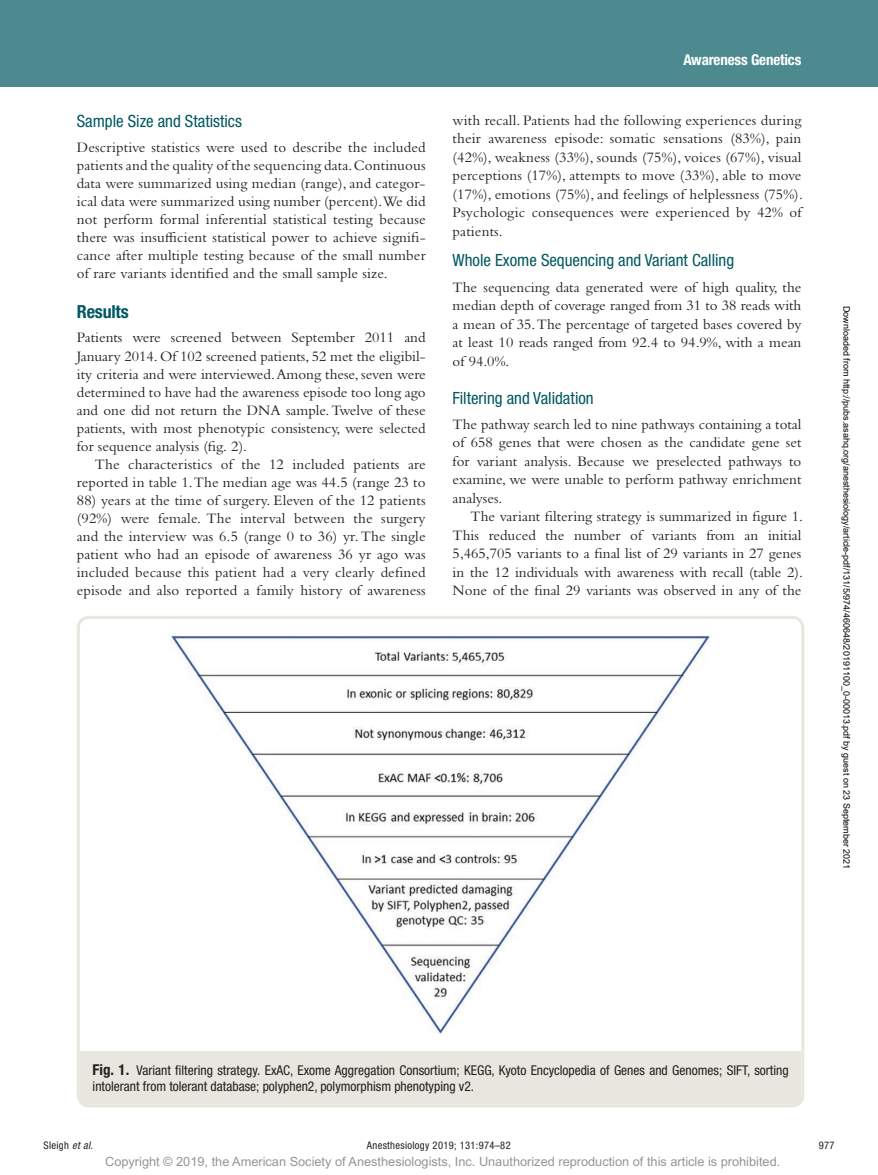
<style>
.page{position:relative;width:878px;height:1175px;background:#fff}
.page>*{position:absolute;margin:0;border:0;box-sizing:border-box;transform-origin:0 0}
.t1{font:700 condensed 18px "Helvetica Neue LT Std";color:#005861}
.t2{font:condensed 16.8px "Helvetica Neue LT Std";color:#005861}
.t3{font:15px/18px "Bembo Std";color:#231f20;text-align:justify}
.t4{font:700 condensed 15px "Helvetica Neue LT Std";letter-spacing:-.01em;color:#fff}
.t5{font:condensed 13.5px/15.8px "Helvetica Neue LT Std";color:#231f20}
.t6{font:12.75px "Arial MT Std";color:#939598}
.t7{font:condensed 10.5px "Helvetica Neue LT Std";letter-spacing:.03em;color:#231f20}
.t8{font:9px "Arial";color:#000}
.s1{font-weight:700;font-size:15px}
.s2{font-style:italic}
</style>
<div class="page">
<div style="left:0;top:0;width:878px;height:86px;background:#4d8a90"></div>
<img style="left:170px;top:635px;width:540px;height:399px">
<div style="left:80px;top:1051px;width:721px;height:53px;background:#e9e6df"></div>
<div style="left:77px;top:616px;width:727px;height:491px;border:3px solid #e9e6df;border-radius:11px"></div>
<p class="t2" style="left:77px;top:111px;width:167px">Sample Size and Statistics</p>
<p class="t3" style="left:77px;top:138px;width:350px">Descriptive statistics were used to describe the included patients and the quality of the sequencing data. Continuous data were summarized using median (range), and categor&shy;ical data were summarized using number (percent). We did not perform formal inferential statistical testing because there was insufficient statistical power to achieve signifi&shy;cance after multiple testing because of the small number of rare variants identified and the small sample size.</p>
<p class="t1" style="left:77px;top:300px;width:53px">Results</p>
<p class="t3" style="left:77px;top:328px;width:350px">Patients were screened between September 2011 and January 2014. Of 102 screened patients, 52 met the eligibil&shy;ity criteria and were interviewed. Among these, seven were determined to have had the awareness episode too long ago and one did not return the DNA sample. Twelve of these patients, with most phenotypic consistency, were selected for sequence analysis (fig. 2).</p>
<p class="t3" style="left:77px;top:455px;width:350px;text-align:right">The characteristics of the 12 included patients are reported in table 1. The median age was 44.5 (range 23 to</p>
<p class="t3" style="left:77px;top:491px;width:350px">88) years at the time of surgery. Eleven of the 12 patients (92%) were female. The interval between the surgery and the interview was 6.5 (range 0 to 36) yr. The single patient who had an episode of awareness 36 yr ago was included because this patient had a very clearly defined episode and also reported a family history of awareness</p>
<p class="t4" style="left:683px;top:51px;width:119px">Awareness Genetics</p>
<p class="t3" style="left:452px;top:111px;width:352px;line-height:18.5px">with recall. Patients had the following experiences during their awareness episode: somatic sensations (83%), pain (42%), weakness (33%), sounds (75%), voices (67%), visual perceptions (17%), attempts to move (33%), able to move (17%), emotions (75%), and feelings of helplessness (75%).<br>Psychologic consequences were experienced by 42% of patients.</p>
<p class="t2" style="left:452px;top:251px;width:283px">Whole Exome Sequencing and Variant Calling</p>
<p class="t3" style="left:452px;top:277px;width:350px;line-height:18.5px">The sequencing data generated were of high quality, the median depth of coverage ranged from 31 to 38 reads with a mean of 35. The percentage of targeted bases covered by at least 10 reads ranged from 92.4 to 94.9%, with a mean of 94.0%.</p>
<p class="t2" style="left:452px;top:388px;width:143px">Filtering and Validation</p>
<p class="t3" style="left:452px;top:414px;width:350px;line-height:18.5px">The pathway search led to nine pathways containing a total of 658 genes that were chosen as the candidate gene set for variant analysis. Because we preselected pathways to examine, we were unable to perform pathway enrichment analyses.</p>
<p class="t3" style="left:452px;top:507px;width:352px;line-height:18.5px;text-indent:18px">The variant filtering strategy is summarized in figure 1.<br>This reduced the number of variants from an initial 5,465,705 variants to a final list of 29 variants in 27 genes in the 12 individuals with awareness with recall (table 2).<br>None of the final 29 variants was observed in any of the</p>
<p class="t8" style="left:850px;top:306px;width:565px;rotate:90deg">Downloaded from http://pubs.asahq.org/anesthesiology/article-pdf/131/5/974/460648/20191100_0-00013.pdf by guest on 23 September 2021</p>
<p class="t5" style="left:93px;top:1062px;width:697px"><span class="s1">Fig. 1.</span> Variant filtering strategy. ExAC, Exome Aggregation Consortium; KEGG, Kyoto Encyclopedia of Genes and Genomes; SIFT, sorting intolerant from tolerant database; polyphen2, polymorphism phenotyping v2.</p>
<p class="t7" style="left:44px;top:1139px;width:51px">Sleigh <span class="s2">et al.</span></p>
<p class="t7" style="left:367px;top:1139px;width:145px">Anesthesiology 2019; 131:974–82</p>
<p class="t7" style="left:818px;top:1139px;width:17px">977</p>
<p class="t6" style="left:105px;top:1154px;width:676px">Copyright © 2019, the American Society of Anesthesiologists, Inc. Unauthorized reproduction of this article is prohibited.</p>
</div>
